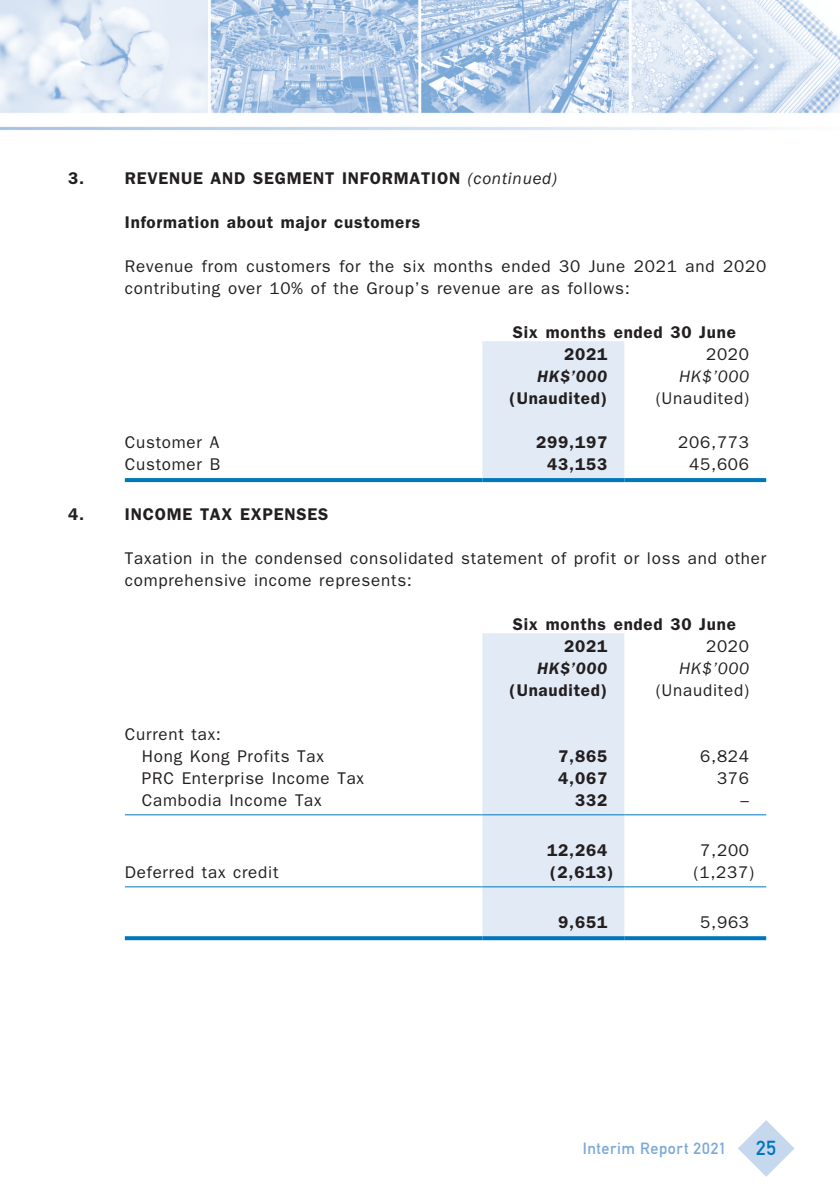
<style>
.page{position:relative;width:840px;height:1191px;background:#fff}
.page>*{position:absolute;margin:0;border:0;box-sizing:border-box;transform-origin:0 0}
.t1{font:20px "DIN Mittelschrift Std";color:#0077bd}
.t2{font:17px/22px "ITC Franklin Gothic Std";letter-spacing:.045em;color:#231f20}
.t3{font:600 17px/22px "ITC Franklin Gothic Std";letter-spacing:.045em;color:#231f20}
.t4{font:italic 600 17px "ITC Franklin Gothic Std";letter-spacing:.045em;color:#231f20}
.t5{font:italic 17px "ITC Franklin Gothic Std";letter-spacing:.045em;color:#231f20}
.t6{font:16px "DIN Mittelschrift Std";letter-spacing:.035em;color:#7ba9d8}
.s1{font-weight:400;font-style:italic}
</style>
<div class="page">
<img style="left:0;top:0;width:839px;height:1177px">
<svg style="left:737px;top:1120px;width:57px;height:56px"></svg>
<div style="left:482px;top:341px;width:142px;height:137px;background:#e1eaf5"></div>
<svg style="left:125px;top:478px;width:357px;height:4px"></svg>
<svg style="left:482px;top:478px;width:142px;height:4px"></svg>
<svg style="left:624px;top:478px;width:141px;height:4px"></svg>
<div style="left:482px;top:633px;width:142px;height:303px;background:#e1eaf5"></div>
<hr style="left:125px;top:814px;width:357px;height:1px;background:#0077bd">
<hr style="left:482px;top:814px;width:142px;height:1px;background:#0077bd">
<hr style="left:624px;top:814px;width:141px;height:1px;background:#0077bd">
<hr style="left:125px;top:886px;width:357px;height:1px;background:#0077bd">
<hr style="left:482px;top:886px;width:142px;height:1px;background:#0077bd">
<hr style="left:624px;top:886px;width:141px;height:1px;background:#0077bd">
<svg style="left:125px;top:936px;width:357px;height:4px"></svg>
<svg style="left:482px;top:936px;width:142px;height:4px"></svg>
<svg style="left:624px;top:936px;width:141px;height:4px"></svg>
<p class="t3" style="left:68px;top:167px;width:490px">3. REVENUE AND SEGMENT INFORMATION <span class="s1">(continued)</span></p>
<p class="t3" style="left:125px;top:211px;width:297px">Information about major customers</p>
<p class="t2" style="left:125px;top:256px;width:642px">Revenue from customers for the six months ended 30 June 2021 and 2020 contributing over 10% of the Group’s revenue are as follows:</p>
<p class="t3" style="left:564px;top:321px;width:173px;text-indent:-51px">Six months ended 30 June<br>2021</p>
<p class="t2" style="left:705px;top:344px;width:45px">2020</p>
<p class="t4" style="left:537px;top:367px;width:72px">HK$’000</p>
<p class="t5" style="left:678px;top:367px;width:72px">HK$’000</p>
<p class="t3" style="left:509px;top:387px;width:99px">(Unaudited)</p>
<p class="t2" style="left:655px;top:388px;width:95px">(Unaudited)</p>
<p class="t2" style="left:125px;top:432px;width:96px">Customer A</p>
<p class="t3" style="left:536px;top:431px;width:72px">299,197</p>
<p class="t2" style="left:677px;top:432px;width:72px">206,773</p>
<p class="t2" style="left:125px;top:454px;width:97px">Customer B</p>
<p class="t3" style="left:547px;top:453px;width:61px">43,153</p>
<p class="t2" style="left:688px;top:454px;width:61px">45,606</p>
<p class="t3" style="left:68px;top:503px;width:261px">4. INCOME TAX EXPENSES</p>
<p class="t2" style="left:125px;top:547px;width:642px">Taxation in the condensed consolidated statement of profit or loss and other comprehensive income represents:</p>
<p class="t3" style="left:564px;top:613px;width:173px;text-indent:-51px">Six months ended 30 June<br>2021</p>
<p class="t2" style="left:705px;top:635px;width:45px">2020</p>
<p class="t2" style="left:142px;top:723px;width:183px;text-indent:-17px">Current tax:<br>Hong Kong Profits Tax</p>
<p class="t4" style="left:537px;top:659px;width:72px">HK$’000</p>
<p class="t5" style="left:678px;top:659px;width:72px">HK$’000</p>
<p class="t3" style="left:509px;top:679px;width:99px">(Unaudited)</p>
<p class="t2" style="left:655px;top:679px;width:95px">(Unaudited)</p>
<p class="t3" style="left:558px;top:745px;width:50px">7,865</p>
<p class="t2" style="left:699px;top:745px;width:50px">6,824</p>
<p class="t2" style="left:142px;top:767px;width:224px">PRC Enterprise Income Tax</p>
<p class="t3" style="left:558px;top:767px;width:50px">4,067</p>
<p class="t2" style="left:716px;top:767px;width:34px">376</p>
<p class="t2" style="left:142px;top:789px;width:181px">Cambodia Income Tax</p>
<p class="t3" style="left:574px;top:789px;width:34px">332</p>
<p class="t2" style="left:740px;top:789px;width:10px">–</p>
<p class="t3" style="left:547px;top:839px;width:61px">12,264</p>
<p class="t2" style="left:699px;top:839px;width:50px">7,200</p>
<p class="t2" style="left:125px;top:861px;width:155px">Deferred tax credit</p>
<p class="t3" style="left:550px;top:861px;width:65px">(2,613)</p>
<p class="t2" style="left:693px;top:861px;width:62px">(1,237)</p>
<p class="t3" style="left:558px;top:911px;width:50px">9,651</p>
<p class="t2" style="left:699px;top:911px;width:50px">5,963</p>
<p class="t6" style="left:582px;top:1138px;width:145px">Interim Report 2021</p>
<p class="t1" style="left:755px;top:1136px;width:21px">25</p>
</div>
